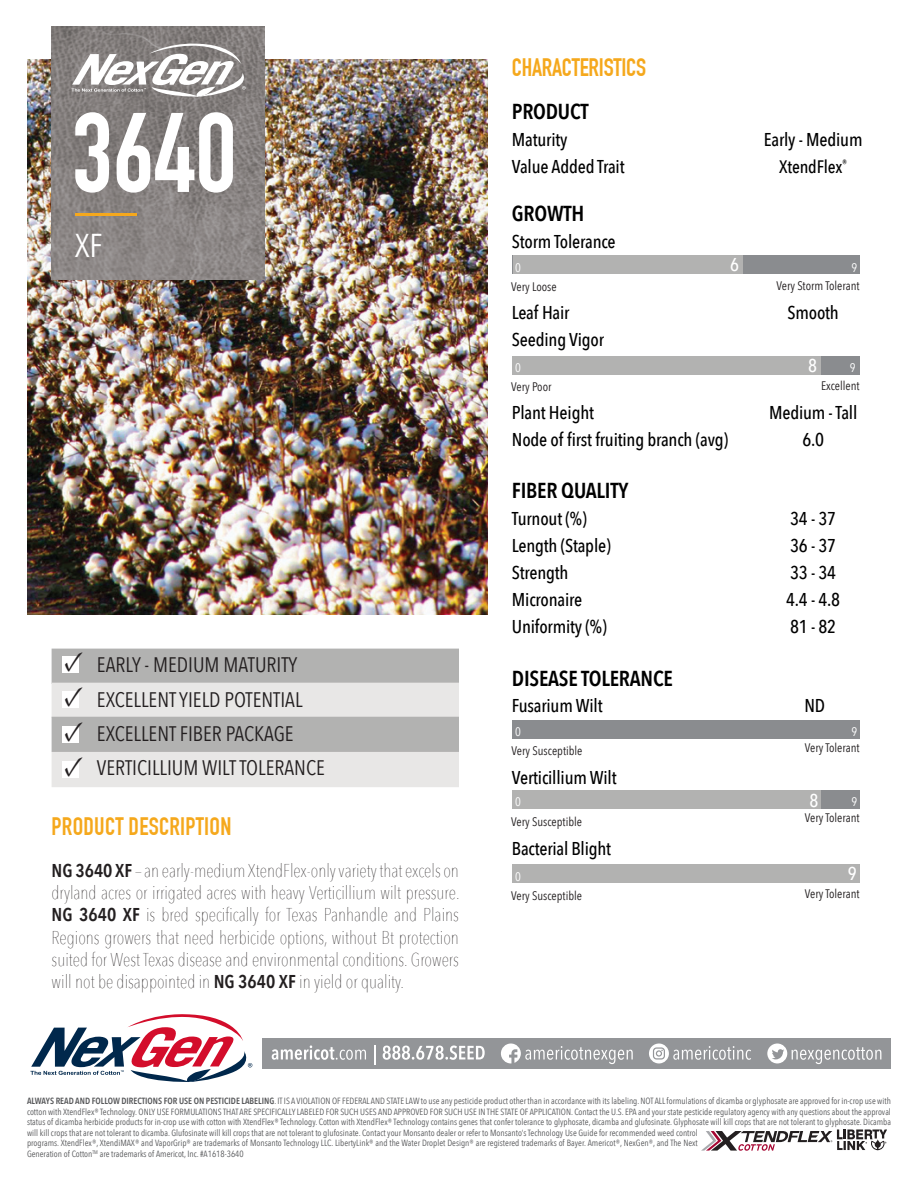
<style>
.page{position:relative;width:918px;height:1188px;background:#fff}
.page>*{position:absolute;margin:0;border:0;box-sizing:border-box;transform-origin:0 0}
.t1{font:700 111px "DIN Condensed";color:#fff}
.t2{font:33px "Avenir Next Condensed";color:#fff}
.t3{font:600 28.5px "Minion Pro";color:#231f20}
.t4{font:700 24.75px "DIN Condensed";letter-spacing:.01em;color:#f5a81c}
.t5{font:700 24.75px "DIN Condensed";letter-spacing:-.01em;color:#f5a81c}
.t6{font:600 21.6px "Avenir Next Condensed";letter-spacing:-.01em;color:#000}
.t7{font:21px "Avenir Next Condensed";color:#231f20}
.t8{font:200 18.6px/22.2px "Avenir Next Condensed";color:#231f20;text-align:justify}
.t9{font:500 18.6px "Avenir Next Condensed";letter-spacing:-.01em;color:#000}
.t10{font:500 18.6px "Avenir Next Condensed";color:#fff}
.t11{font:500 18px "Avenir Next Condensed";letter-spacing:-.01em;color:#000}
.t12{font:12.3px "Avenir Next Condensed";color:#231f20}
.t13{font:12.3px "Avenir Next Condensed";color:#fff}
.t14{font:9px/10.5px "Avenir Next Condensed";color:#57585a}
.s1{font-weight:600}
</style>
<div class="page">
<img style="left:27px;top:60px;width:460px;height:555px">
<div style="left:262px;top:1038px;width:629px;height:31px;background:#939598"></div>
<svg style="left:272px;top:1045px;width:94px;height:15px"></svg>
<svg style="left:374px;top:1045px;width:1px;height:19px"></svg>
<svg style="left:383px;top:1046px;width:102px;height:14px"></svg>
<svg style="left:501px;top:1044px;width:132px;height:20px"></svg>
<svg style="left:673px;top:1046px;width:78px;height:14px"></svg>
<div style="left:649px;top:1043px;width:20px;height:20px;background:#fff;border-radius:50%"></div>
<svg style="left:653px;top:1047px;width:12px;height:13px"></svg>
<svg style="left:792px;top:1047px;width:89px;height:17px"></svg>
<div style="left:767px;top:1043px;width:20px;height:20px;background:#fff;border-radius:50%"></div>
<svg style="left:772px;top:1049px;width:12px;height:10px"></svg>
<svg style="left:30px;top:1014px;width:222px;height:68px"></svg>
<svg style="left:52px;top:26px;width:213px;height:254px;background:#86817f"></svg>
<hr style="left:75px;top:213px;width:62px;height:2px;background:#f5a81c">
<svg style="left:72px;top:40px;width:178px;height:57px"></svg>
<svg style="left:52px;top:649px;width:407px;height:138px;background:#cdcccb"></svg>
<div style="left:62px;top:656px;width:17px;height:17px;background:#fff"></div>
<div style="left:62px;top:691px;width:17px;height:17px;background:#fff"></div>
<div style="left:62px;top:726px;width:17px;height:17px;background:#fff"></div>
<div style="left:62px;top:761px;width:17px;height:17px;background:#fff"></div>
<svg style="left:701px;top:1130px;width:186px;height:21px"></svg>
<div style="left:513px;top:256px;width:347px;height:18px;background:#8a8c8f"></div>
<div style="left:513px;top:256px;width:230px;height:18px;background:#b2b2b1"></div>
<div style="left:513px;top:356px;width:347px;height:19px;background:#8a8c8f"></div>
<div style="left:513px;top:356px;width:308px;height:19px;background:#b2b2b1"></div>
<div style="left:513px;top:790px;width:347px;height:19px;background:#8a8c8f"></div>
<div style="left:513px;top:790px;width:308px;height:19px;background:#b2b2b1"></div>
<div style="left:513px;top:864px;width:347px;height:19px;background:#b2b2b1"></div>
<div style="left:513px;top:720px;width:347px;height:19px;background:#8a8c8f"></div>
<p class="t1" style="left:72px;top:88px;width:167px">3640</p>
<p class="t2" style="left:75px;top:217px;width:30px">XF</p>
<p class="t3" style="left:64px;top:641px;width:21px">✓</p>
<p class="t3" style="left:64px;top:676px;width:21px">✓</p>
<p class="t3" style="left:64px;top:711px;width:21px">✓</p>
<p class="t3" style="left:64px;top:746px;width:21px">✓</p>
<p class="t7" style="left:97px;top:647px;width:202px">EARLY - MEDIUM MATURITY</p>
<p class="t7" style="left:97px;top:681px;width:207px">EXCELLENT YIELD POTENTIAL</p>
<p class="t7" style="left:97px;top:715px;width:198px">EXCELLENT FIBER PACKAGE</p>
<p class="t7" style="left:97px;top:750px;width:229px">VERTICILLIUM WILT TOLERANCE</p>
<p class="t4" style="left:52px;top:811px;width:181px">PRODUCT DESCRIPTION</p>
<p class="t8" style="left:52px;top:859px;width:409px"><span class="s1">NG 3640 XF</span> – an early-medium XtendFlex-only variety that excels on dryland acres or irrigated acres with heavy Verticillium wilt pressure.<br><span class="s1">NG 3640 XF</span> is bred specifically for Texas Panhandle and Plains Regions growers that need herbicide options, without Bt protection suited for West Texas disease and environmental conditions. Growers will not be disappointed in <span class="s1">NG 3640 XF</span> in yield or quality.</p>
<p class="t5" style="left:512px;top:53px;width:136px">CHARACTERISTICS</p>
<p class="t6" style="left:512px;top:93px;width:78px">PRODUCT</p>
<p class="t9" style="left:512px;top:128px;width:57px">Maturity</p>
<p class="t9" style="left:764px;top:128px;width:100px">Early - Medium</p>
<p class="t9" style="left:512px;top:155px;width:114px">Value Added Trait</p>
<p class="t11" style="left:779px;top:156px;width:70px">XtendFlex<sup>®</sup></p>
<p class="t6" style="left:512px;top:195px;width:74px">GROWTH</p>
<p class="t9" style="left:512px;top:230px;width:105px">Storm Tolerance</p>
<p class="t10" style="left:730px;top:253px;width:10px">6</p>
<p class="t13" style="left:515px;top:257px;width:7px">0</p>
<p class="t13" style="left:851px;top:257px;width:7px">9</p>
<p class="t12" style="left:511px;top:276px;width:47px">Very Loose</p>
<p class="t12" style="left:776px;top:275px;width:85px">Very Storm Tolerant</p>
<p class="t9" style="left:512px;top:302px;width:59px">Leaf Hair</p>
<p class="t9" style="left:787px;top:302px;width:53px">Smooth</p>
<p class="t9" style="left:512px;top:329px;width:94px">Seeding Vigor</p>
<p class="t10" style="left:808px;top:354px;width:10px">8</p>
<p class="t13" style="left:850px;top:357px;width:7px">9</p>
<p class="t13" style="left:515px;top:357px;width:7px">0</p>
<p class="t12" style="left:511px;top:377px;width:42px">Very Poor</p>
<p class="t12" style="left:821px;top:375px;width:40px">Excellent</p>
<p class="t9" style="left:512px;top:401px;width:84px">Plant Height</p>
<p class="t9" style="left:769px;top:401px;width:90px">Medium - Tall</p>
<p class="t9" style="left:512px;top:428px;width:218px">Node of first fruiting branch (avg)</p>
<p class="t9" style="left:802px;top:428px;width:23px">6.0</p>
<p class="t6" style="left:512px;top:472px;width:118px">FIBER QUALITY</p>
<p class="t9" style="left:512px;top:507px;width:76px">Turnout (%)</p>
<p class="t9" style="left:790px;top:507px;width:47px">34 - 37</p>
<p class="t9" style="left:512px;top:534px;width:100px">Length (Staple)</p>
<p class="t9" style="left:790px;top:534px;width:47px">36 - 37</p>
<p class="t9" style="left:512px;top:561px;width:58px">Strength</p>
<p class="t9" style="left:790px;top:561px;width:47px">33 - 34</p>
<p class="t9" style="left:512px;top:588px;width:72px">Micronaire</p>
<p class="t9" style="left:786px;top:588px;width:56px">4.4 - 4.8</p>
<p class="t9" style="left:512px;top:615px;width:96px">Uniformity (%)</p>
<p class="t9" style="left:790px;top:615px;width:47px">81 - 82</p>
<p class="t6" style="left:512px;top:659px;width:163px">DISEASE TOLERANCE</p>
<p class="t9" style="left:512px;top:695px;width:92px">Fusarium Wilt</p>
<p class="t9" style="left:805px;top:695px;width:22px">ND</p>
<p class="t13" style="left:515px;top:721px;width:7px">0</p>
<p class="t13" style="left:851px;top:721px;width:7px">9</p>
<p class="t12" style="left:805px;top:737px;width:56px">Very Tolerant</p>
<p class="t12" style="left:512px;top:740px;width:72px">Very Susceptible</p>
<p class="t9" style="left:512px;top:766px;width:106px">Verticillium Wilt</p>
<p class="t10" style="left:809px;top:789px;width:10px">8</p>
<p class="t12" style="left:805px;top:807px;width:56px">Very Tolerant</p>
<p class="t13" style="left:515px;top:792px;width:7px">0</p>
<p class="t13" style="left:851px;top:792px;width:7px">9</p>
<p class="t12" style="left:511px;top:811px;width:72px">Very Susceptible</p>
<p class="t9" style="left:512px;top:837px;width:101px">Bacterial Blight</p>
<p class="t13" style="left:515px;top:866px;width:7px">0</p>
<p class="t12" style="left:511px;top:885px;width:72px">Very Susceptible</p>
<p class="t10" style="left:848px;top:862px;width:10px">9</p>
<p class="t12" style="left:805px;top:883px;width:56px">Very Tolerant</p>
<p class="t14" style="left:27px;top:1096px;width:866px"><span class="s1">ALWAYS READ AND FOLLOW DIRECTIONS FOR USE ON PESTICIDE LABELING</span>. IT IS A VIOLATION OF FEDERAL AND STATE LAW to use any pesticide product other than in accordance with its labeling. NOT ALL formulations of dicamba or glyphosate are approved for in-crop use with cotton with XtendFlex® Technology. ONLY USE FORMULATIONS THAT ARE SPECIFICALLY LABELED FOR SUCH USES AND APPROVED FOR SUCH USE IN THE STATE OF APPLICATION. Contact the U.S. EPA and your state pesticide regulatory agency with any questions about the approval status of dicamba herbicide products for in-crop use with cotton with XtendFlex® Technology. Cotton with XtendFlex® Technology contains genes that confer tolerance to glyphosate, dicamba and glufosinate. Glyphosate will kill crops that are not tolerant to glyphosate. Dicamba will kill crops that are not tolerant to dicamba. Glufosinate will kill crops that are not tolerant to glufosinate. Contact your Monsanto dealer or refer to Monsanto’s Technology Use Guide for recommended weed control<br>programs. XtendFlex®, XtendiMAX® and VaporGrip® are trademarks of Monsanto Technology LLC. LibertyLink® and the Water Droplet Design® are registered trademarks of Bayer. Americot®, NexGen®, and The Next<br>Generation of Cotton<sup>TM</sup> are trademarks of Americot, Inc. #A1618-3640</p>
</div>
